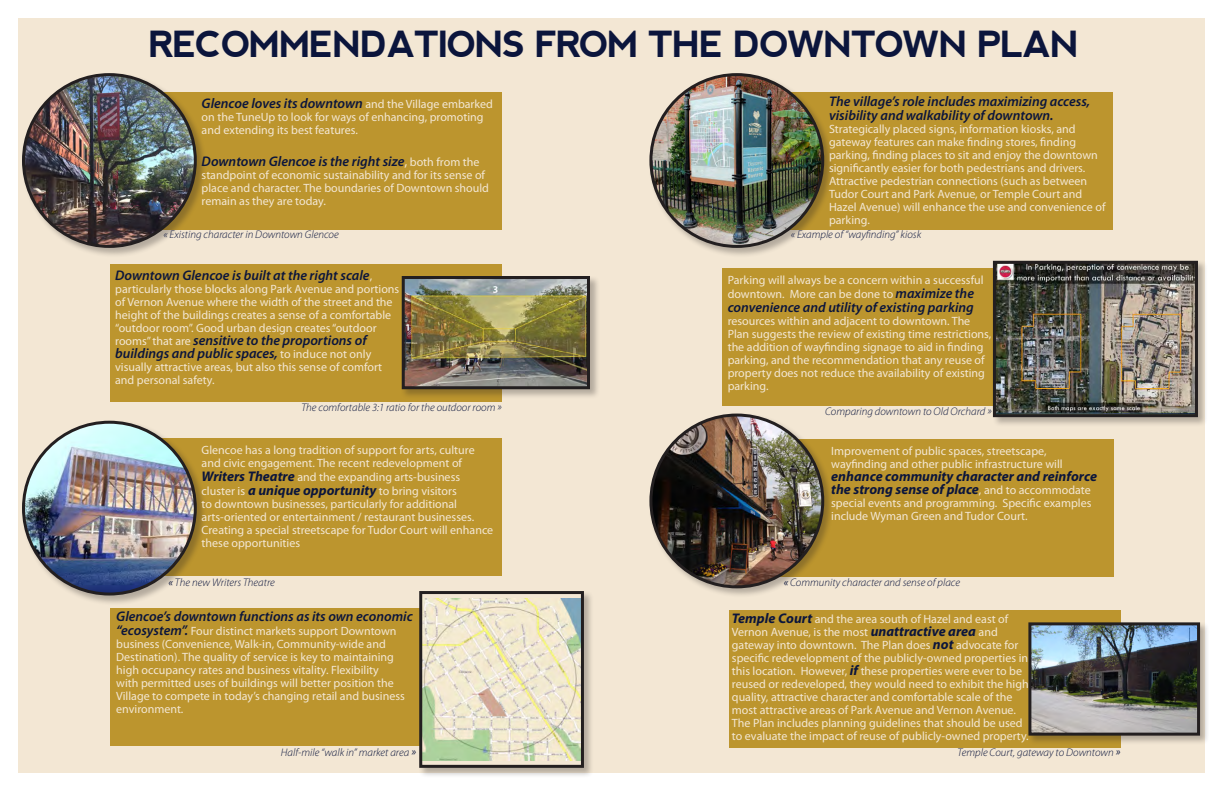
<style>
.page{position:relative;width:1224px;height:792px;background:#fff}
.page>*{position:absolute;margin:0;border:0;box-sizing:border-box;transform-origin:0 0}
.t1{font:700 36px "nevis";letter-spacing:-.04em;color:#0b153c}
.t2{font:italic 600 14px/14.4px "Myriad Pro";color:#0b153c}
.t3{font:italic 700 14px/13px "Myriad Pro";color:#0b153c}
.t4{font:12px/13px "Myriad Pro";color:#f3e7d4}
.t5{font:italic 300 11px "Myriad Pro";color:#0b153c}
.s1{font-weight:400;font-style:normal;font-size:12px;color:#f3e7d4}
.s2{font-weight:400;font-style:normal;color:#f3e7d4}
.s3{font-weight:700;font-style:italic;font-size:14px;color:#0b153c}
.s4{font-weight:400}
.s5{font-weight:600;font-style:italic;font-size:14px;color:#0b153c}
</style>
<div class="page">
<div style="left:18px;top:18px;width:1188px;height:756px;background:#f3e7d4"></div>
<div style="left:110px;top:608px;width:392px;height:137px;background:#bc952e"></div>
<div style="left:729px;top:610px;width:392px;height:138px;background:#bc952e"></div>
<div style="left:722px;top:440px;width:391px;height:137px;background:#bc952e"></div>
<div style="left:110px;top:438px;width:391px;height:138px;background:#bc952e"></div>
<div style="left:648px;top:413px;width:186px;height:185px;background:#231f20;opacity:.3"></div>
<img style="left:651px;top:415px;width:172px;height:172px;border-radius:86px">
<div style="left:21px;top:420px;width:186px;height:185px;background:#231f20;opacity:.3"></div>
<img style="left:24px;top:423px;width:171px;height:171px">
<div style="left:110px;top:92px;width:391px;height:137px;background:#bc952e"></div>
<div style="left:418px;top:590px;width:176px;height:188px;background:#231f20;opacity:.3"></div>
<div style="left:421px;top:593px;width:161px;height:173px;background:#f3e7d4"></div>
<img style="left:423px;top:598px;width:157px;height:163px">
<div style="left:419px;top:591px;width:165px;height:177px;border:3px solid #231f20"></div>
<div style="left:21px;top:72px;width:186px;height:186px;background:#231f20;opacity:.3"></div>
<img style="left:24px;top:75px;width:171px;height:171px;border-radius:86px">
<div style="left:722px;top:269px;width:391px;height:137px;background:#bc952e"></div>
<div style="left:737px;top:92px;width:376px;height:137px;background:#bc952e"></div>
<div style="left:648px;top:72px;width:186px;height:186px;background:#231f20;opacity:.3"></div>
<img style="left:651px;top:75px;width:172px;height:171px;border-radius:86px">
<div style="left:110px;top:265px;width:392px;height:137px;background:#bc952e"></div>
<div style="left:401px;top:275px;width:199px;height:124px;background:#231f20;opacity:.3"></div>
<img style="left:406px;top:280px;width:180px;height:105px">
<div style="left:402px;top:276px;width:188px;height:113px;border:3px solid #231f20"></div>
<div style="left:992px;top:260px;width:216px;height:167px;background:#231f20;opacity:.3"></div>
<img style="left:997px;top:265px;width:197px;height:148px">
<div style="left:993px;top:261px;width:205px;height:156px;border:3px solid #231f20"></div>
<div style="left:1027px;top:621px;width:183px;height:125px;background:#231f20;opacity:.3"></div>
<img style="left:1032px;top:626px;width:164px;height:106px">
<div style="left:1028px;top:622px;width:172px;height:114px;border:3px solid #231f20"></div>
<p class="t1" style="left:149px;top:24px;width:932px">RECOMMENDATIONS FROM THE DOWNTOWN PLAN</p>
<p class="t2" style="left:202px;top:96px;width:293px">Glencoe loves its downtown <span class="s1">and the Village embarked</span></p>
<p class="t4" style="left:202px;top:111px;width:284px">on the TuneUp to look for ways of enhancing, promoting and extending its best features.</p>
<p class="t2" style="left:202px;top:153px;width:279px">Downtown Glencoe is the right size<span class="s2">,</span> <span class="s1">both from the</span></p>
<p class="t4" style="left:202px;top:168px;width:289px">standpoint of economic sustainability and for its sense of place and character. The boundaries of Downtown should remain as they are today.</p>
<p class="t5" style="left:163px;top:228px;width:177px">« Existing character in Downtown Glencoe</p>
<p class="t2" style="left:115px;top:268px;width:258px">Downtown Glencoe is built at the right scale<span class="s1">,</span></p>
<p class="t4" style="left:115px;top:283px;width:286px">particularly those blocks along Park Avenue and portions of Vernon Avenue where the width of the street and the height of the buildings creates a sense of a comfortable “outdoor room”. Good urban design creates “outdoor</p>
<p class="t2" style="left:115px;top:334px;width:258px;line-height:13px"><span class="s1">rooms” that are</span> sensitive to the proportions of buildings and public spaces, <span class="s1">to induce not only</span></p>
<p class="t4" style="left:115px;top:361px;width:269px">visually attractive areas, but also this sense of comfort and personal safety.</p>
<p class="t5" style="left:301px;top:401px;width:202px">The comfortable 3:1 ratio for the outdoor room »</p>
<p class="t4" style="left:202px;top:443px;width:293px;line-height:13.3px">Glencoe has a long tradition of support for arts, culture and civic engagement. The recent redevelopment of <span class="s3">Writers Theatre</span> and the expanding arts-business cluster is <span class="s3">a unique opportunity</span> to bring visitors<br>to downtown businesses, particularly for additional arts-oriented or entertainment / restaurant businesses.<br>Creating a special streetscape for Tudor Court will enhance these opportunities</p>
<p class="t5" style="left:168px;top:576px;width:108px"><span class="s4">«</span> The new Writers Theatre</p>
<p class="t2" style="left:116px;top:608px;width:298px">Glencoe’s downtown functions as its own economic</p>
<p class="t4" style="left:116px;top:624px;width:290px"><span class="s5">“ecosystem”.</span> Four distinct markets support Downtown business (Convenience, Walk-in, Community-wide and Destination). The quality of service is key to maintaining high occupancy rates and business vitality. Flexibility<br>with permitted uses of buildings will better position the Village to compete in today’s changing retail and business environment.</p>
<p class="t5" style="left:281px;top:746px;width:136px">Half-mile “walk in” market area <span class="s4">»</span></p>
<p class="t2" style="left:829px;top:93px;width:263px">The village’s role includes maximizing access, visibility and walkability of downtown.</p>
<p class="t4" style="left:829px;top:122px;width:278px">Strategically placed signs, information kiosks, and gateway features can make finding stores, finding parking, finding places to sit and enjoy the downtown significantly easier for both pedestrians and drivers.<br>Attractive pedestrian connections (such as between Tudor Court and Park Avenue, or Temple Court and Hazel Avenue) will enhance the use and convenience of parking.</p>
<p class="t5" style="left:791px;top:228px;width:132px">« Example of “wayfinding” kiosk</p>
<p class="t4" style="left:728px;top:273px;width:257px;line-height:14px">Parking will always be a concern within a successful downtown. More can be done to <span class="s5">maximize the</span></p>
<p class="t2" style="left:728px;top:300px;width:248px">convenience and utility of existing parking</p>
<p class="t4" style="left:728px;top:314px;width:265px">resources within and adjacent to downtown. The Plan suggests the review of existing time restrictions, the addition of wayfinding signage to aid in finding parking, and the recommendation that any reuse of property does not reduce the availability of existing parking.</p>
<p class="t5" style="left:825px;top:405px;width:168px">Comparing downtown to Old Orchard »</p>
<p class="t4" style="left:831px;top:444px;width:233px">Improvement of public spaces, streetscape, wayfinding and other public infrastructure will</p>
<p class="t3" style="left:831px;top:469px;width:267px">enhance community character and reinforce the strong sense of place<span class="s1">, and to accommodate</span></p>
<p class="t4" style="left:831px;top:496px;width:262px">special events and programming. Specific examples include Wyman Green and Tudor Court.</p>
<p class="t5" style="left:784px;top:576px;width:178px"><span class="s4">«</span> Community character and sense of place</p>
<p class="t4" style="left:732px;top:612px;width:298px"><span class="s3">Temple Court</span> and the area south of Hazel and east of Vernon Avenue, is the most <span class="s3">unattractive area</span> and gateway into downtown. The Plan does <span class="s3">not</span> advocate for specific redevelopment of the publicly-owned properties in this location. However, <span class="s3">if</span> these properties were ever to be reused or redeveloped, they would need to exhibit the high quality, attractive character and comfortable scale of the most attractive areas of Park Avenue and Vernon Avenue.<br>The Plan includes planning guidelines that should be used to evaluate the impact of reuse of publicly-owned property.</p>
<p class="t5" style="left:958px;top:746px;width:164px">Temple Court, gateway to Downtown <span class="s4">»</span></p>
</div>
